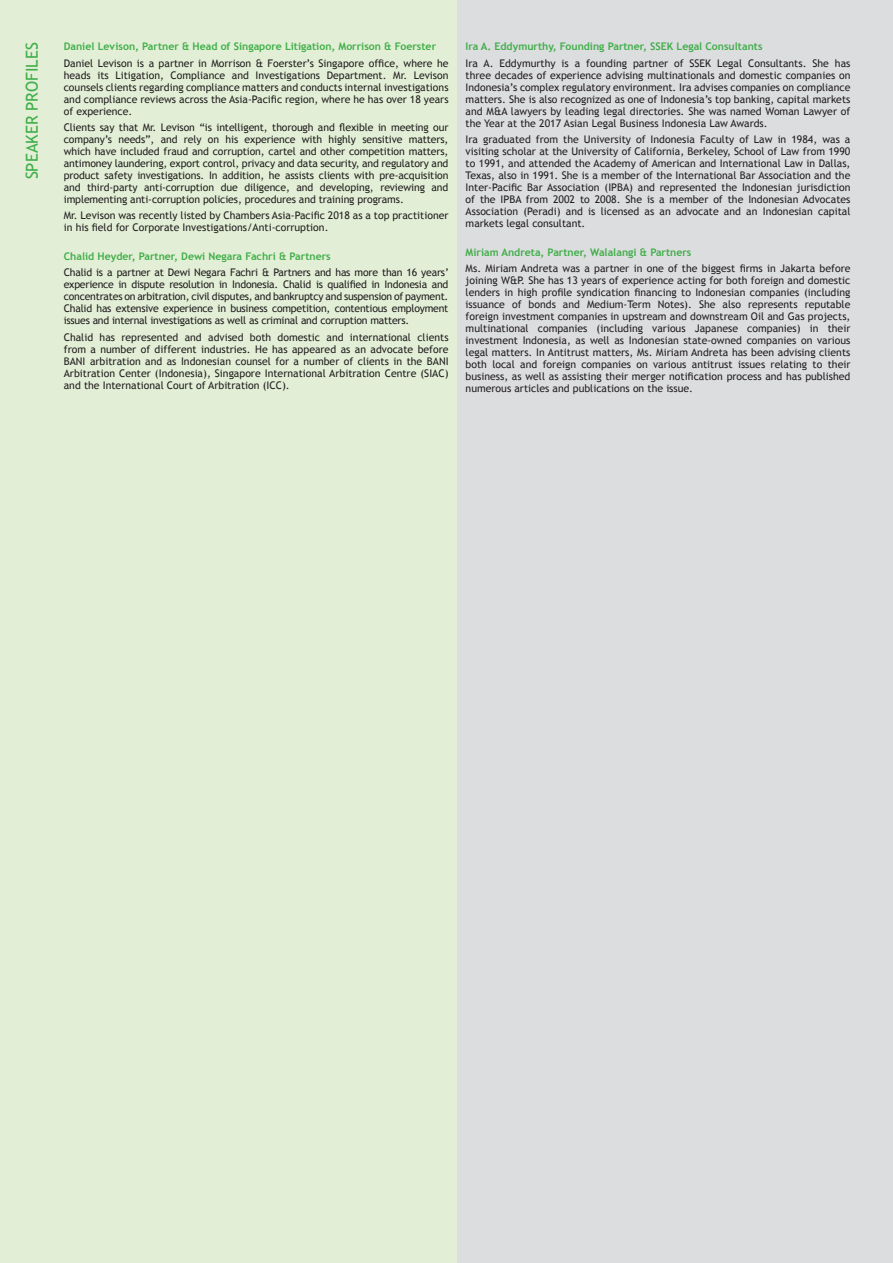
<style>
.page{position:relative;width:893px;height:1263px;background:#fff}
.page>*{position:absolute;margin:0;border:0;box-sizing:border-box;transform-origin:0 0}
.t1{font:16.5px "Trebuchet MS";color:#40ae49}
.t2{font:10.5px/12px "Trebuchet MS";color:#231f20;text-align:justify}
.t3{font:700 10.5px "Trebuchet MS";color:#40ae49}
</style>
<div class="page">
<div style="left:0;top:0;width:457px;height:1263px;background:#e2efd6"></div>
<div style="left:457px;top:0;width:436px;height:1263px;background:#dcdddf"></div>
<h1 class="t1" style="left:22px;top:179px;width:138px;rotate:-90deg">SPEAKER PROFILES</h1>
<p class="t3" style="left:64px;top:40px;width:374px">Daniel Levison, Partner &amp; Head of Singapore Litigation, Morrison &amp; Foerster</p>
<p class="t2" style="left:64px;top:57px;width:386px">Daniel Levison is a partner in Morrison &amp; Foerster’s Singapore office, where he heads its Litigation, Compliance and Investigations Department. Mr. Levison counsels clients regarding compliance matters and conducts internal investigations and compliance reviews across the Asia-Pacific region, where he has over 18 years of experience.</p>
<p class="t2" style="left:64px;top:121px;width:386px">Clients say that Mr. Levison “is intelligent, thorough and flexible in meeting our company’s needs”, and rely on his experience with highly sensitive matters, which have included fraud and corruption, cartel and other competition matters, antimoney laundering, export control, privacy and data security, and regulatory and product safety investigations. In addition, he assists clients with pre-acquisition and third-party anti-corruption due diligence, and developing, reviewing and implementing anti-corruption policies, procedures and training programs.</p>
<p class="t2" style="left:64px;top:209px;width:386px">Mr. Levison was recently listed by Chambers Asia-Pacific 2018 as a top practitioner in his field for Corporate Investigations/Anti-corruption.</p>
<p class="t3" style="left:64px;top:250px;width:268px">Chalid Heyder, Partner, Dewi Negara Fachri &amp; Partners</p>
<p class="t2" style="left:64px;top:267px;width:387px">Chalid is a partner at Dewi Negara Fachri &amp; Partners and has more than 16 years’ experience in dispute resolution in Indonesia. Chalid is qualified in Indonesia and concentrates on arbitration, civil disputes, and bankruptcy and suspension of payment.<br>Chalid has extensive experience in business competition, contentious employment issues and internal investigations as well as criminal and corruption matters.</p>
<p class="t2" style="left:64px;top:331px;width:386px">Chalid has represented and advised both domestic and international clients from a number of different industries. He has appeared as an advocate before BANI arbitration and as Indonesian counsel for a number of clients in the BANI Arbitration Center (Indonesia), Singapore International Arbitration Centre (SIAC) and the International Court of Arbitration (ICC).</p>
<p class="t3" style="left:466px;top:40px;width:298px">Ira A. Eddymurthy, Founding Partner, SSEK Legal Consultants</p>
<p class="t2" style="left:466px;top:57px;width:386px">Ira A. Eddymurthy is a founding partner of SSEK Legal Consultants. She has three decades of experience advising multinationals and domestic companies on Indonesia’s complex regulatory environment. Ira advises companies on compliance matters. She is also recognized as one of Indonesia’s top banking, capital markets and M&amp;A lawyers by leading legal directories. She was named Woman Lawyer of the Year at the 2017 Asian Legal Business Indonesia Law Awards.</p>
<p class="t2" style="left:466px;top:133px;width:386px">Ira graduated from the University of Indonesia Faculty of Law in 1984, was a visiting scholar at the University of California, Berkeley, School of Law from 1990 to 1991, and attended the Academy of American and International Law in Dallas, Texas, also in 1991. She is a member of the International Bar Association and the Inter-Pacific Bar Association (IPBA) and represented the Indonesian jurisdiction of the IPBA from 2002 to 2008. She is a member of the Indonesian Advocates Association (Peradi) and is licensed as an advocate and an Indonesian capital markets legal consultant.</p>
<p class="t3" style="left:466px;top:246px;width:227px">Miriam Andreta, Partner, Walalangi &amp; Partners</p>
<p class="t2" style="left:466px;top:263px;width:386px">Ms. Miriam Andreta was a partner in one of the biggest firms in Jakarta before joining W&amp;P. She has 13 years of experience acting for both foreign and domestic lenders in high profile syndication financing to Indonesian companies (including issuance of bonds and Medium-Term Notes). She also represents reputable foreign investment companies in upstream and downstream Oil and Gas projects, multinational companies (including various Japanese companies) in their investment Indonesia, as well as Indonesian state-owned companies on various legal matters. In Antitrust matters, Ms. Miriam Andreta has been advising clients both local and foreign companies on various antitrust issues relating to their business, as well as assisting their merger notification process and has published numerous articles and publications on the issue.</p>
</div>
